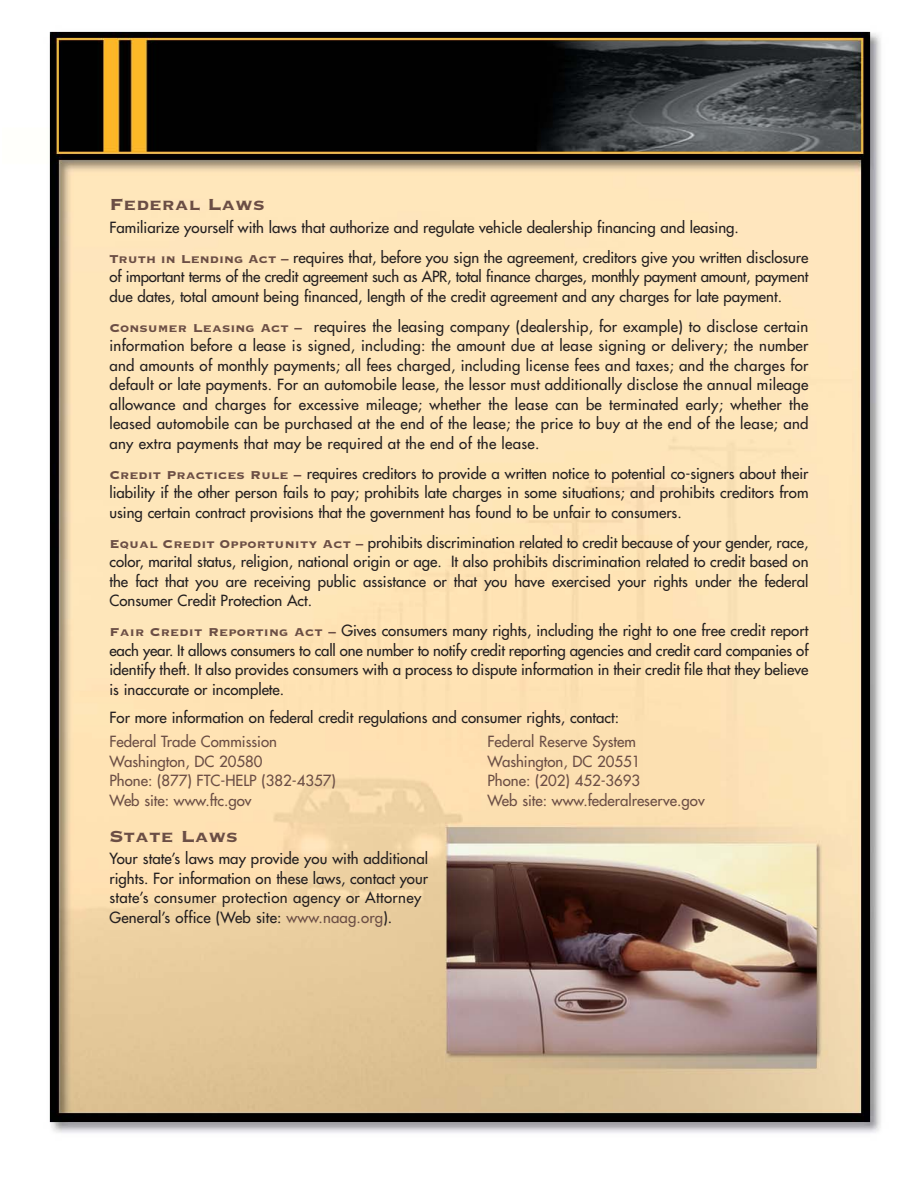
<style>
.page{position:relative;width:918px;height:1188px;background:#fff}
.page>*{position:absolute;margin:0;border:0;box-sizing:border-box;transform-origin:0 0}
.t1{font:21px "Copperplate Thirty Three BC";color:#6b4e45}
.t2{font:15px/19.5px "Futura";color:#231f20;text-align:justify}
.t3{font:15px "Futura";color:#6b4e45}
.s1{font-family:"Copperplate Thirty Three BC";color:#6b4e45}
.s2{color:#6b4e45}
</style>
<div class="page">
<img style="left:49px;top:31px;width:832px;height:1102px">
<h1 class="t1" style="left:109px;top:191px;width:157px">Federal Laws</h1>
<p class="t2" style="left:109px;top:213px;width:701px;line-height:30px">Familiarize yourself with laws that authorize and regulate vehicle dealership financing and leasing.<br><span class="s1">Truth in Lending Act –</span> requires that, before you sign the agreement, creditors give you written disclosure</p>
<p class="t2" style="left:110px;top:268px;width:701px">of important terms of the credit agreement such as APR, total finance charges, monthly payment amount, payment due dates, total amount being financed, length of the credit agreement and any charges for late payment.</p>
<p class="t2" style="left:109px;top:317px;width:701px"><span class="s1">Consumer Leasing Act –</span> requires the leasing company (dealership, for example) to disclose certain information before a lease is signed, including: the amount due at lease signing or delivery; the number and amounts of monthly payments; all fees charged, including license fees and taxes; and the charges for default or late payments. For an automobile lease, the lessor must additionally disclose the annual mileage allowance and charges for excessive mileage; whether the lease can be terminated early; whether the leased automobile can be purchased at the end of the lease; the price to buy at the end of the lease; and any extra payments that may be required at the end of the lease.</p>
<p class="t2" style="left:109px;top:464px;width:701px"><span class="s1">Credit Practices Rule –</span> requires creditors to provide a written notice to potential co-signers about their liability if the other person fails to pay; prohibits late charges in some situations; and prohibits creditors from using certain contract provisions that the government has found to be unfair to consumers.</p>
<p class="t2" style="left:109px;top:533px;width:701px"><span class="s1">Equal Credit Opportunity Act –</span> prohibits discrimination related to credit because of your gender, race, color, marital status, religion, national origin or age. It also prohibits discrimination related to credit based on the fact that you are receiving public assistance or that you have exercised your rights under the federal Consumer Credit Protection Act.</p>
<p class="t2" style="left:109px;top:622px;width:701px"><span class="s1">Fair Credit Reporting Act –</span> Gives consumers many rights, including the right to one free credit report each year. It allows consumers to call one number to notify credit reporting agencies and credit card companies of identify theft. It also provides consumers with a process to dispute information in their credit file that they believe is inaccurate or incomplete.</p>
<p class="t2" style="left:110px;top:709px;width:511px">For more information on federal credit regulations and consumer rights, contact:</p>
<p class="t3" style="left:109px;top:734px;width:169px">Federal Trade Commission</p>
<p class="t3" style="left:487px;top:734px;width:150px">Federal Reserve System</p>
<p class="t3" style="left:109px;top:754px;width:155px">Washington, DC 20580</p>
<p class="t3" style="left:488px;top:754px;width:155px">Washington, DC 20551</p>
<p class="t3" style="left:109px;top:773px;width:228px">Phone: (877) FTC-HELP (382-4357)</p>
<p class="t3" style="left:488px;top:773px;width:154px">Phone: (202) 452-3693</p>
<p class="t3" style="left:109px;top:793px;width:143px">Web site: www.ftc.gov</p>
<p class="t3" style="left:487px;top:793px;width:219px">Web site: www.federalreserve.gov</p>
<h1 class="t1" style="left:109px;top:822px;width:130px">State Laws</h1>
<p class="t2" style="left:109px;top:850px;width:320px;text-align:left">Your state’s laws may provide you with additional rights. For information on these laws, contact your state’s consumer protection agency or Attorney General’s office (Web site: <span class="s2">www.naag.org</span>).</p>
</div>
